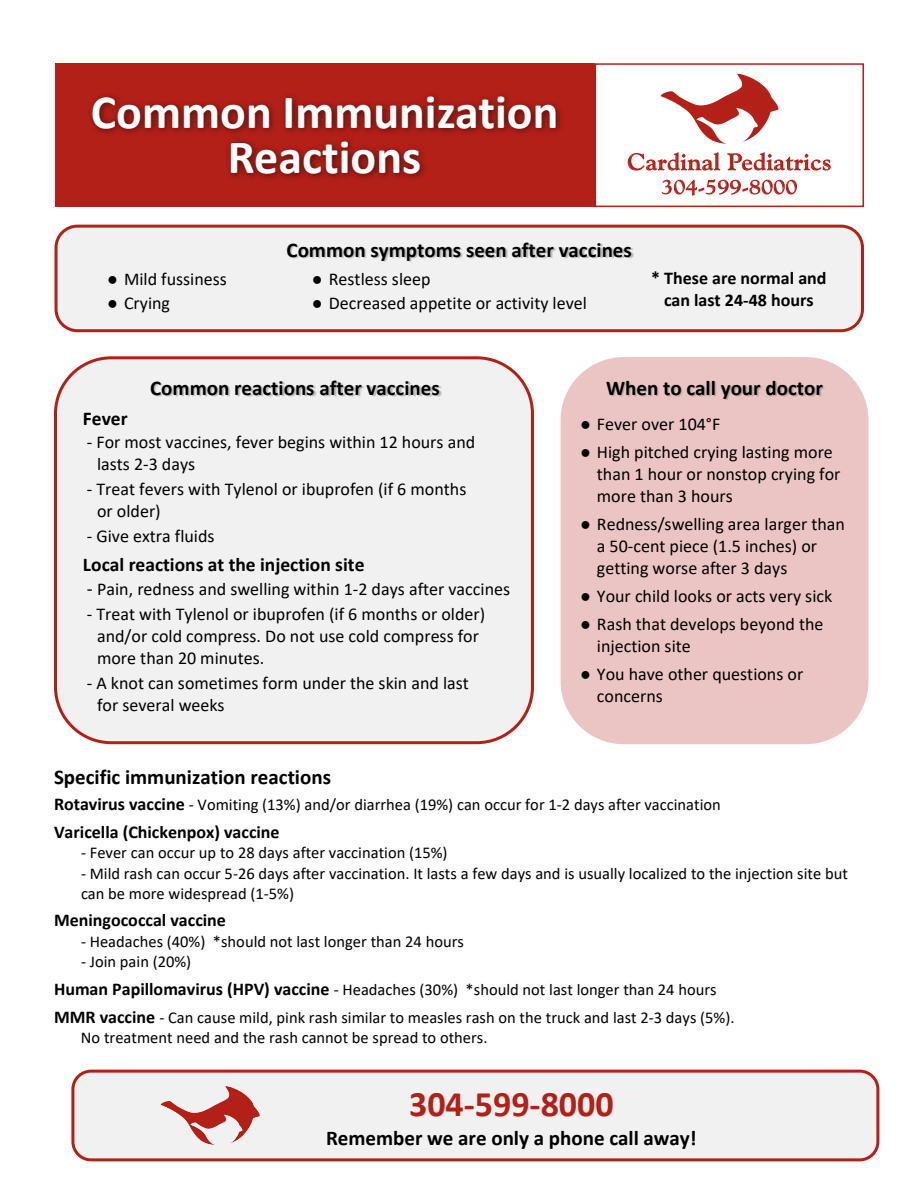
<style>
.page{position:relative;width:918px;height:1188px;background:#fff}
.page>*{position:absolute;margin:0;border:0;box-sizing:border-box;transform-origin:0 0}
.t1{font:700 48px/45px "Calibri";color:#fff;text-align:center}
.t2{font:700 36px "Calibri";color:#b32018}
.t3{font:700 21px "Calibri";color:#000}
.t4{font:700 19.5px "Calibri";color:#000}
.t5{font:18px/22px "Calibri";color:#000}
.t6{font:700 18px/22px "Calibri";color:#000;text-align:center}
.t7{font:16.5px/27.8px "Calibri";color:#000}
.s1{font-family:"Times New Roman"}
.s2{font-size:19.5px}
.s3{font-weight:700;font-size:18px}
</style>
<div class="page">
<img style="left:660px;top:73px;width:119px;height:71px">
<div style="left:55px;top:63px;width:540px;height:144px;background:#b32018"></div>
<div style="left:595px;top:63px;width:269px;height:144px;border:2px solid #b32018"></div>
<div style="left:55px;top:225px;width:809px;height:107px;background:#f1f1f1;border:3px solid #b32018;border-radius:21px"></div>
<div style="left:561px;top:357px;width:307px;height:387px;background:#ebc5c3;border-radius:63px"></div>
<div style="left:71px;top:1070px;width:808px;height:91px;background:#f1f1f1;border:3px solid #b32018;border-radius:18px"></div>
<svg style="left:628px;top:152px;width:92px;height:19px"></svg>
<svg style="left:727px;top:152px;width:104px;height:19px"></svg>
<svg style="left:662px;top:179px;width:135px;height:17px"></svg>
<img style="left:160px;top:1086px;width:69px;height:59px">
<div style="left:54px;top:356px;width:480px;height:388px;background:#f1f1f1;border:3px solid #b32018;border-radius:56px"></div>
<img style="left:560px;top:374px;width:309px;height:42px">
<img style="left:152px;top:381px;width:290px;height:16px">
<img style="left:288px;top:243px;width:346px;height:19px">
<img style="left:90px;top:74px;width:523px;height:134px">
<h1 class="t1" style="left:91px;top:94px;width:469px">Common Immunization<br>Reactions</h1>
<p class="t5" style="left:107px;top:269px;width:121px"><span class="s1">●</span> Mild fussiness</p>
<p class="t5" style="left:107px;top:293px;width:64px"><span class="s1">●</span> Crying</p>
<p class="t3" style="left:287px;top:241px;width:347px">Common symptoms seen after vaccines</p>
<p class="t5" style="left:312px;top:269px;width:120px"><span class="s1">●</span> Restless sleep</p>
<p class="t5" style="left:312px;top:293px;width:277px"><span class="s1">●</span> Decreased appetite or activity level</p>
<p class="t6" style="left:651px;top:268px;width:177px">* These are normal and can last 24-48 hours</p>
<p class="t3" style="left:150px;top:380px;width:291px">Common reactions after vaccines</p>
<p class="t4" style="left:83px;top:411px;width:46px">Fever</p>
<p class="t5" style="left:97px;top:432px;width:380px;text-indent:-10px">- For most vaccines, fever begins within 12 hours and lasts 2-3 days</p>
<p class="t5" style="left:97px;top:479px;width:371px;text-indent:-10px">- Treat fevers with Tylenol or ibuprofen (if 6 months or older)</p>
<p class="t5" style="left:87px;top:526px;width:129px">- Give extra fluids</p>
<p class="t4" style="left:83px;top:556px;width:283px">Local reactions at the injection site</p>
<p class="t5" style="left:87px;top:579px;width:425px"><span class="s2">-</span> Pain, redness and swelling within 1-2 days after vaccines</p>
<p class="t5" style="left:97px;top:605px;width:390px;text-indent:-10px">- Treat with Tylenol or ibuprofen (if 6 months or older) and/or cold compress. Do not use cold compress for more than 20 minutes.</p>
<p class="t5" style="left:97px;top:674px;width:373px;text-indent:-10px">- A knot can sometimes form under the skin and last for several weeks</p>
<p class="t3" style="left:606px;top:379px;width:218px">When to call your doctor</p>
<p class="t5" style="left:580px;top:415px;width:142px"><span class="s1">●</span> Fever over 104°F</p>
<p class="t5" style="left:597px;top:443px;width:245px;text-indent:-17px"><span class="s1">●</span> High pitched crying lasting more than 1 hour or nonstop crying for more than 3 hours</p>
<p class="t5" style="left:597px;top:515px;width:250px;text-indent:-17px"><span class="s1">●</span> Redness/swelling area larger than a 50-cent piece (1.5 inches) or getting worse after 3 days</p>
<p class="t5" style="left:580px;top:587px;width:254px"><span class="s1">●</span> Your child looks or acts very sick</p>
<p class="t5" style="left:597px;top:615px;width:228px;text-indent:-17px"><span class="s1">●</span> Rash that develops beyond the injection site</p>
<p class="t5" style="left:597px;top:665px;width:208px;text-indent:-17px"><span class="s1">●</span> You have other questions or concerns</p>
<p class="t3" style="left:54px;top:768px;width:279px">Specific immunization reactions</p>
<p class="t7" style="left:54px;top:792px;width:668px"><span class="s3">Rotavirus vaccine</span> - Vomiting (13%) and/or diarrhea (19%) can occur for 1-2 days after vaccination</p>
<p class="t6" style="left:54px;top:822px;width:227px">Varicella (Chickenpox) vaccine</p>
<p class="t7" style="left:81px;top:840px;width:368px">- Fever can occur up to 28 days after vaccination (15%)</p>
<p class="t7" style="left:81px;top:864px;width:768px;line-height:20.1px">- Mild rash can occur 5-26 days after vaccination. It lasts a few days and is usually localized to the injection site but can be more widespread (1-5%)</p>
<p class="t6" style="left:54px;top:911px;width:174px">Meningococcal vaccine</p>
<p class="t7" style="left:81px;top:929px;width:384px">- Headaches (40%) *should not last longer than 24 hours</p>
<p class="t7" style="left:54px;top:949px;width:682px;text-indent:27px">- Join pain (20%)<br><span class="s3">Human Papillomavirus (HPV) vaccine</span> - Headaches (30%) *should not last longer than 24 hours<br><span class="s3">MMR vaccine</span> - Can cause mild, pink rash similar to measles rash on the truck and last 2-3 days (5%).</p>
<p class="t7" style="left:81px;top:1025px;width:408px">No treatment need and the rash cannot be spread to others.</p>
<h2 class="t2" style="left:409px;top:1089px;width:206px">304-599-8000</h2>
<p class="t3" style="left:326px;top:1129px;width:372px">Remember we are only a phone call away!</p>
</div>
